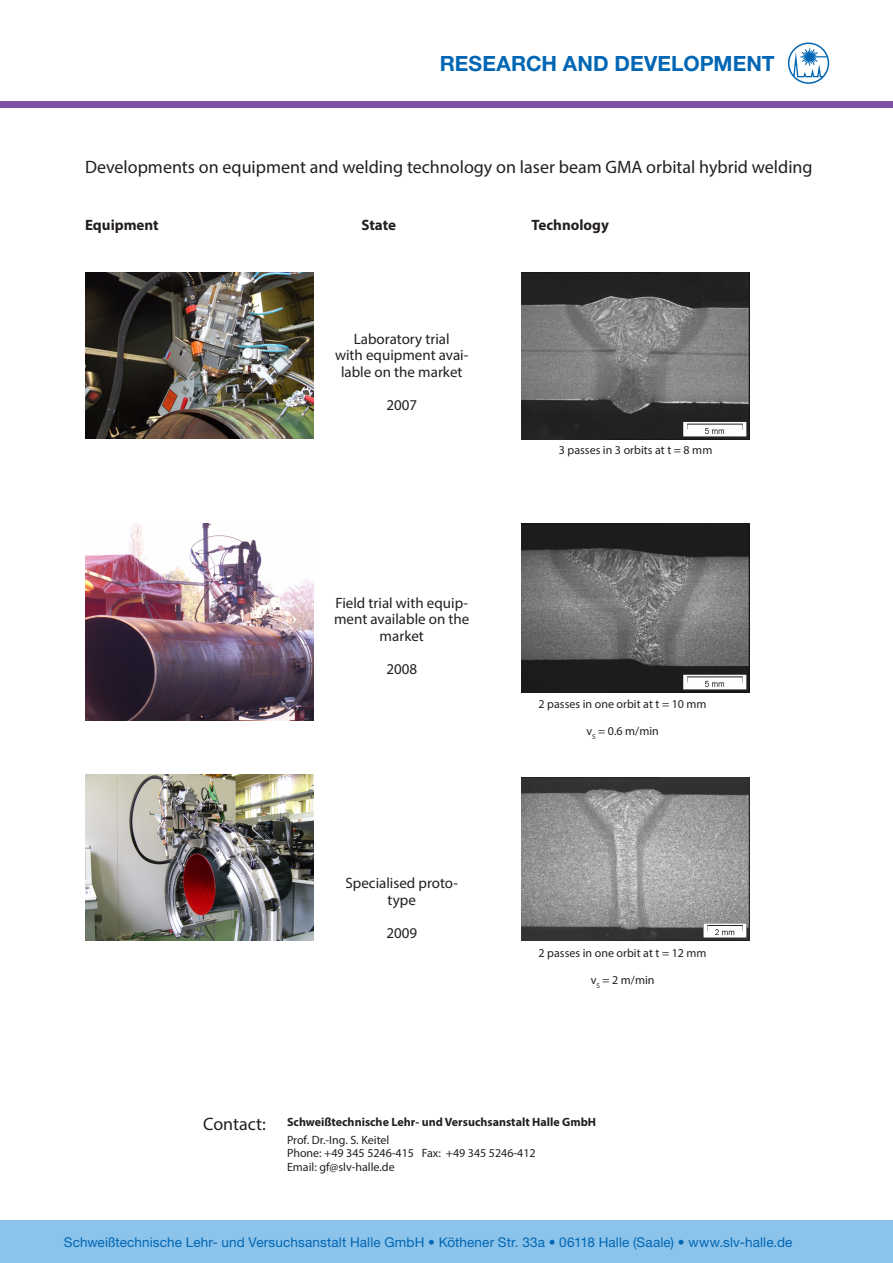
<style>
.page{position:relative;width:893px;height:1263px;background:#fff}
.page>*{position:absolute;margin:0;border:0;box-sizing:border-box;transform-origin:0 0}
.t1{font:700 21px "Helvetica Neue LT Std";letter-spacing:.005em;color:#0166b3}
.t2{font:18px "Myriad Pro";color:#231f20}
.t3{font:15px/16.5px "Myriad Pro";color:#231f20;text-align:center}
.t4{font:700 15px "Myriad Pro";color:#231f20}
.t5{font:13.5px "Helvetica Neue LT Std";letter-spacing:.01em;color:#0166b3}
.t6{font:12px/13.5px "Myriad Pro";color:#231f20}
.t7{font:700 12px/17.7px "Myriad Pro";color:#231f20}
.s1{font-weight:400;font-size:18px}
.s2{font-weight:400}
</style>
<div class="page">
<svg style="left:788px;top:43px;width:41px;height:41px"></svg>
<div style="left:0;top:101px;width:893px;height:7px;background:#7c51a1"></div>
<div style="left:0;top:1220px;width:893px;height:43px;background:#8bc3ea"></div>
<img style="left:85px;top:272px;width:228px;height:166px">
<img style="left:522px;top:272px;width:227px;height:167px">
<img style="left:85px;top:524px;width:228px;height:196px">
<img style="left:522px;top:524px;width:227px;height:169px">
<img style="left:86px;top:775px;width:227px;height:166px">
<img style="left:522px;top:777px;width:227px;height:164px">
<h1 class="t1" style="left:440px;top:50px;width:337px">RESEARCH AND DEVELOPMENT</h1>
<h2 class="t2" style="left:85px;top:156px;width:729px">Developments on equipment and welding technology on laser beam GMA orbital hybrid welding</h2>
<p class="t4" style="left:85px;top:215px;width:75px">Equipment</p>
<p class="t4" style="left:361px;top:215px;width:36px">State</p>
<p class="t4" style="left:532px;top:215px;width:79px">Technology</p>
<p class="t3" style="left:335px;top:330px;width:135px">Laboratory trial<br>with equipment avai&shy;lable on the market</p>
<p class="t3" style="left:386px;top:396px;width:32px">2007</p>
<p class="t3" style="left:334px;top:594px;width:137px">Field trial with equip&shy;ment available on the market</p>
<p class="t3" style="left:386px;top:660px;width:32px">2008</p>
<p class="t3" style="left:345px;top:875px;width:114px">Specialised proto&shy;type</p>
<p class="t3" style="left:386px;top:924px;width:32px">2009</p>
<p class="t6" style="left:559px;top:443px;width:155px">3 passes in 3 orbits at t = 8 mm</p>
<p class="t6" style="left:539px;top:697px;width:169px">2 passes in one orbit at t = 10 mm</p>
<p class="t6" style="left:586px;top:724px;width:74px">v<sub>S</sub> = 0.6 m/min</p>
<p class="t6" style="left:539px;top:946px;width:169px">2 passes in one orbit at t = 12 mm</p>
<p class="t6" style="left:591px;top:973px;width:65px">v<sub>S</sub> = 2 m/min</p>
<p class="t7" style="left:287px;top:1113px;width:311px;text-indent:-84px"><span class="s1">Contact:</span> Schweißtechnische Lehr- und Versuchsanstalt Halle GmbH<br><span class="s2">Prof. Dr.-Ing. S. Keitel</span></p>
<p class="t6" style="left:287px;top:1146px;width:250px">Phone: +49 345 5246-415 Fax: +49 345 5246-412<br>Email: gf@slv-halle.de</p>
<p class="t5" style="left:64px;top:1234px;width:730px">Schweißtechnische Lehr- und Versuchsanstalt Halle GmbH • Köthener Str. 33a • 06118 Halle (Saale) • www.slv-halle.de</p>
</div>
